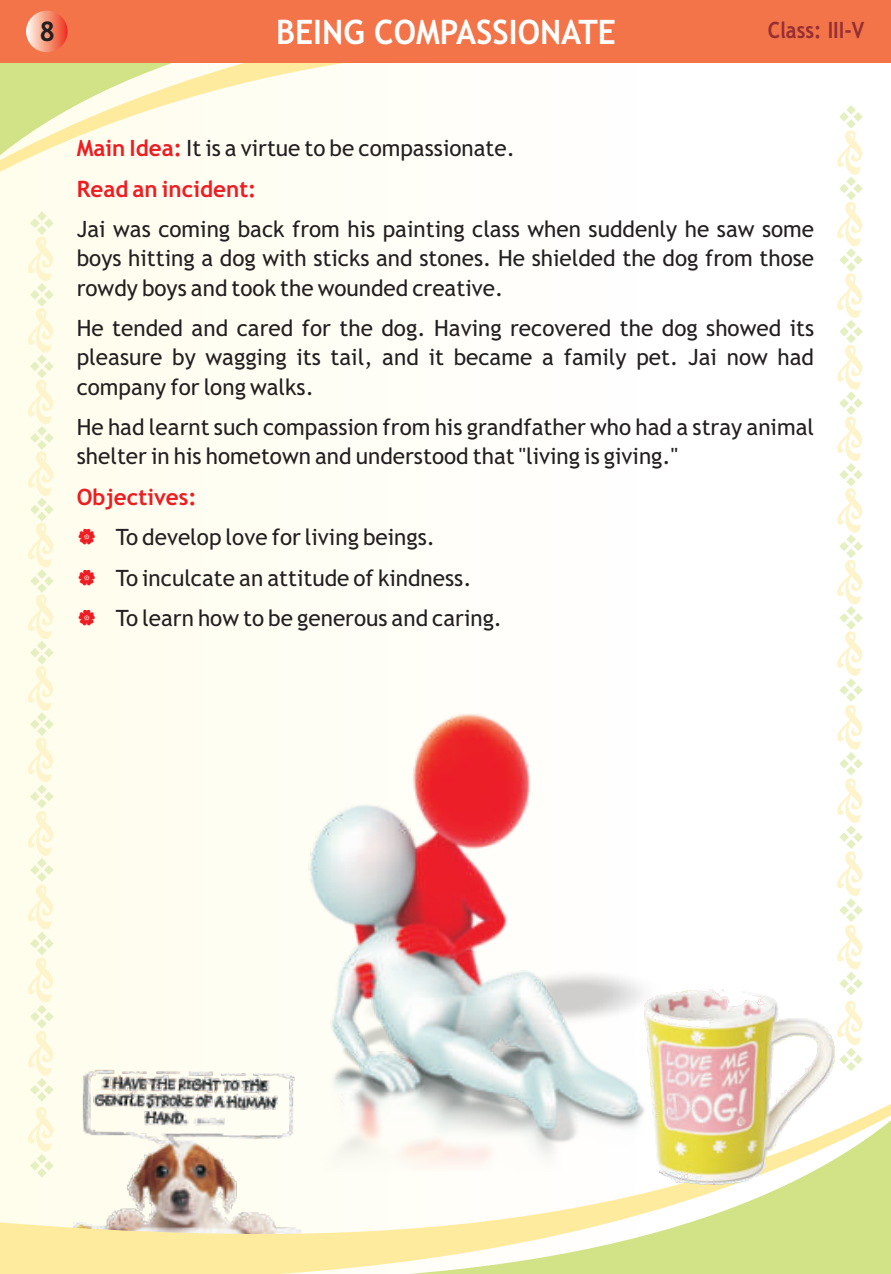
<style>
.page{position:relative;width:891px;height:1274px;background:#fff}
.page>*{position:absolute;margin:0;border:0;box-sizing:border-box;transform-origin:0 0}
.t1{font:700 33.75px "Trebuchet MS";color:#fff;scale:.94 1}
.t2{font:700 27px "Trebuchet MS";color:#231f20}
.t3{font:22.5px/29.2px "Trebuchet MS";color:#231f20}
.t4{font:700 22.5px "Trebuchet MS";color:#962e33;scale:.9 1}
.t5{font:700 22.5px "Trebuchet MS";color:#ee1d23}
.s1{font-weight:700;color:#ee1d23}
</style>
<div class="page">
<div style="left:0;top:0;width:646px;height:1274px;background:#fffef3"></div>
<svg style="left:837px;top:181px;width:26px;height:814px"></svg>
<svg style="left:837px;top:1001px;width:26px;height:70px"></svg>
<svg style="left:0;top:63px;width:863px;height:118px"></svg>
<svg style="left:28px;top:211px;width:26px;height:884px"></svg>
<img style="left:308px;top:714px;width:338px;height:381px">
<img style="left:82px;top:1069px;width:213px;height:26px">
<svg style="left:0;top:1095px;width:891px;height:179px"></svg>
<div style="left:0;top:0;width:891px;height:63px;background:#f37449"></div>
<svg style="left:26px;top:11px;width:42px;height:41px"></svg>
<img style="left:643px;top:988px;width:193px;height:202px">
<p class="t2" style="left:39px;top:21px;width:17px">8</p>
<h1 class="t1" style="left:276px;top:19px;width:363px">BEING COMPASSIONATE</h1>
<p class="t4" style="left:768px;top:21px;width:109px">Class: III-V</p>
<p class="t3" style="left:77px;top:130px;width:440px;line-height:40.5px"><span class="s1">Main Idea:</span> It is a virtue to be compassionate.<br><span class="s1">Read an incident:</span></p>
<p class="t3" style="left:77px;top:217px;width:739px;text-align:justify">Jai was coming back from his painting class when suddenly he saw some boys hitting a dog with sticks and stones. He shielded the dog from those rowdy boys and took the wounded creative.</p>
<p class="t3" style="left:77px;top:316px;width:739px;text-align:justify">He tended and cared for the dog. Having recovered the dog showed its pleasure by wagging its tail, and it became a family pet. Jai now had company for long walks.</p>
<p class="t3" style="left:77px;top:415px;width:739px">He had learnt such compassion from his grandfather who had a stray animal shelter in his hometown and understood that "living is giving."</p>
<p class="t5" style="left:77px;top:488px;width:122px">Objectives:</p>
<p class="t3" style="left:116px;top:519px;width:388px;line-height:40.5px">To develop love for living beings.<br>To inculcate an attitude of kindness.<br>To learn how to be generous and caring.</p>
</div>
